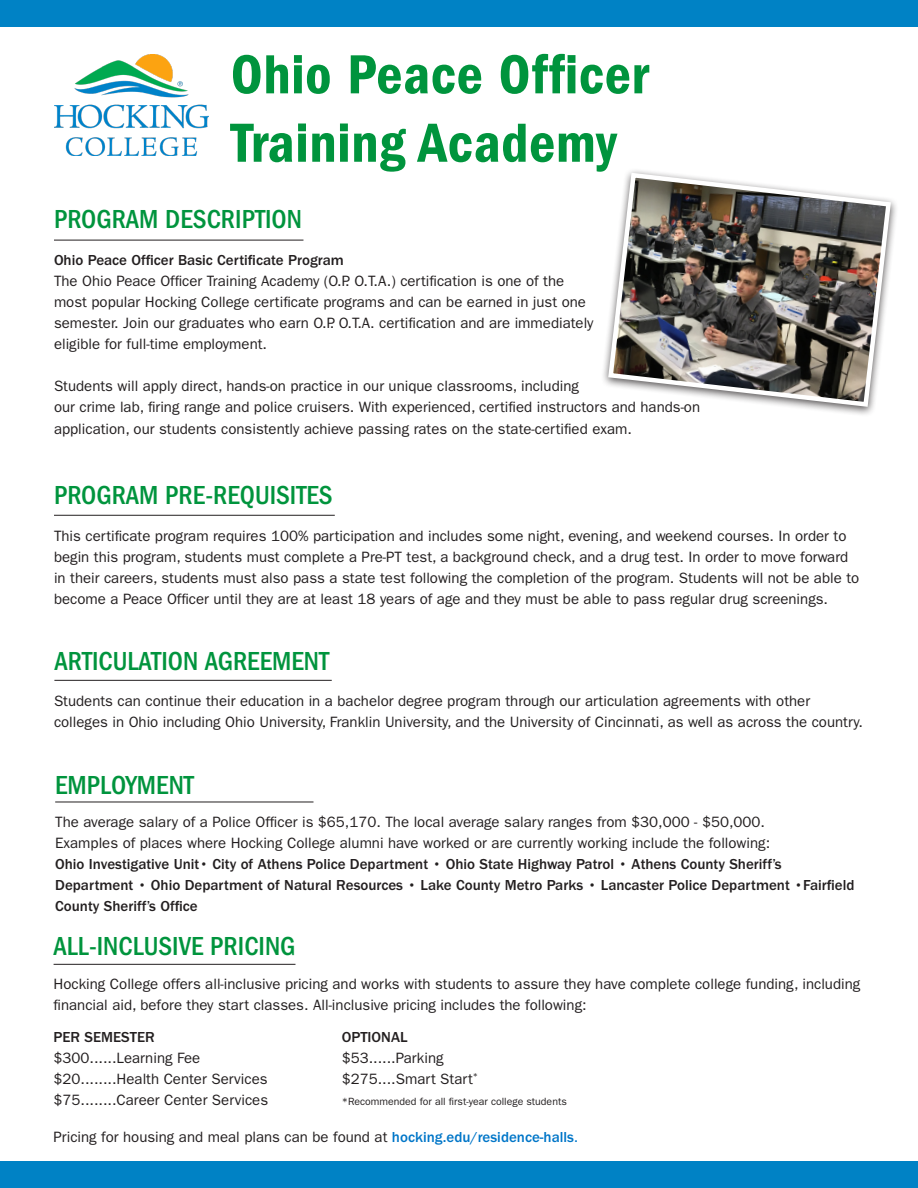
<style>
.page{position:relative;width:918px;height:1188px;background:#fff}
.page>*{position:absolute;margin:0;border:0;box-sizing:border-box;transform-origin:0 0}
.t1{font:57px/68.4px "ITC Franklin Gothic Std Dm Cd";letter-spacing:.01em;color:#00943d}
.t2{font:500 condensed 27px "ITC Franklin Gothic Std";color:#00943d}
.t3{font:15px/21px "ITC Franklin Gothic Std";color:#231f20}
.t4{font:500 15px/21px "ITC Franklin Gothic Std";color:#231f20}
.t5{font:10.5px "ITC Franklin Gothic Std";color:#231f20}
.s1{font-weight:500}
.s2{font-weight:400}
.s3{font-weight:500;color:#0076c8}
.s4{color:#0076c8}
</style>
<div class="page">
<div style="left:0;top:1161px;width:918px;height:27px;background:#0082c5"></div>
<div style="left:0;top:0;width:918px;height:26px;background:#0082c5"></div>
<img style="left:54px;top:54px;width:154px;height:102px">
<div style="left:601px;top:168px;width:298px;height:250px;background:#231f20;opacity:.75"></div>
<img style="left:606px;top:170px;width:287px;height:239px">
<hr style="left:54px;top:240px;width:249px;height:1px;background:#231f20">
<hr style="left:54px;top:680px;width:278px;height:1px;background:#231f20">
<hr style="left:54px;top:515px;width:281px;height:1px;background:#231f20">
<hr style="left:55px;top:802px;width:259px;height:1px;background:#231f20">
<hr style="left:54px;top:964px;width:242px;height:1px;background:#231f20">
<p class="t1" style="left:231px;top:41px;width:420px">Ohio Peace Officer<br>Training Academy</p>
<p class="t2" style="left:54px;top:204px;width:249px">PROGRAM DESCRIPTION</p>
<p class="t3" style="left:54px;top:250px;width:541px"><span class="s1">Ohio Peace Officer Basic Certificate Program<br></span>The Ohio Peace Officer Training Academy (O.P. O.T.A.) certification is one of the most popular Hocking College certificate programs and can be earned in just one semester. Join our graduates who earn O.P. O.T.A. certification and are immediately eligible for full-time employment.</p>
<p class="t3" style="left:54px;top:376px;width:648px">Students will apply direct, hands-on practice in our unique classrooms, including<br>our crime lab, firing range and police cruisers. With experienced, certified instructors and hands-on application, our students consistently achieve passing rates on the state-certified exam.</p>
<p class="t2" style="left:54px;top:480px;width:280px">PROGRAM PRE-REQUISITES</p>
<p class="t3" style="left:54px;top:525px;width:807px">This certificate program requires 100% participation and includes some night, evening, and weekend courses. In order to begin this program, students must complete a Pre-PT test, a background check, and a drug test. In order to move forward in their careers, students must also pass a state test following the completion of the program. Students will not be able to become a Peace Officer until they are at least 18 years of age and they must be able to pass regular drug screenings.</p>
<p class="t2" style="left:54px;top:646px;width:276px">ARTICULATION AGREEMENT</p>
<p class="t3" style="left:54px;top:690px;width:811px">Students can continue their education in a bachelor degree program through our articulation agreements with other colleges in Ohio including Ohio University, Franklin University, and the University of Cincinnati, as well as across the country.</p>
<p class="t2" style="left:55px;top:769px;width:140px">EMPLOYMENT</p>
<p class="t3" style="left:55px;top:812px;width:711px">The average salary of a Police Officer is $65,170. The local average salary ranges from $30,000 - $50,000.</p>
<p class="t4" style="left:55px;top:833px;width:801px"><span class="s2">Examples of places where Hocking College alumni have worked or are currently working include the following:<br></span>Ohio Investigative Unit• City of Athens Police Department • Ohio State Highway Patrol • Athens County Sheriff’s<br>Department • Ohio Department of Natural Resources • Lake County Metro Parks • Lancaster Police Department •Fairfield</p>
<p class="t4" style="left:55px;top:896px;width:144px">County Sheriff’s Office</p>
<p class="t2" style="left:54px;top:931px;width:243px">ALL-INCLUSIVE PRICING</p>
<p class="t3" style="left:54px;top:974px;width:808px">Hocking College offers all-inclusive pricing and works with students to assure they have complete college funding, including financial aid, before they start classes. All-inclusive pricing includes the following:</p>
<p class="t3" style="left:54px;top:1027px;width:216px"><span class="s1">PER SEMESTER </span>$300......Learning Fee $20........Health Center Services $75........Career Center Services</p>
<p class="t3" style="left:342px;top:1027px;width:138px"><span class="s1">OPTIONAL </span>$53......Parking $275....Smart Start<sup>*</sup></p>
<p class="t5" style="left:342px;top:1096px;width:227px">*Recommended for all first-year college students</p>
<p class="t3" style="left:54px;top:1127px;width:526px">Pricing for housing and meal plans can be found at <span class="s3">hocking.edu/residence-halls</span><span class="s4">.</span></p>
</div>
